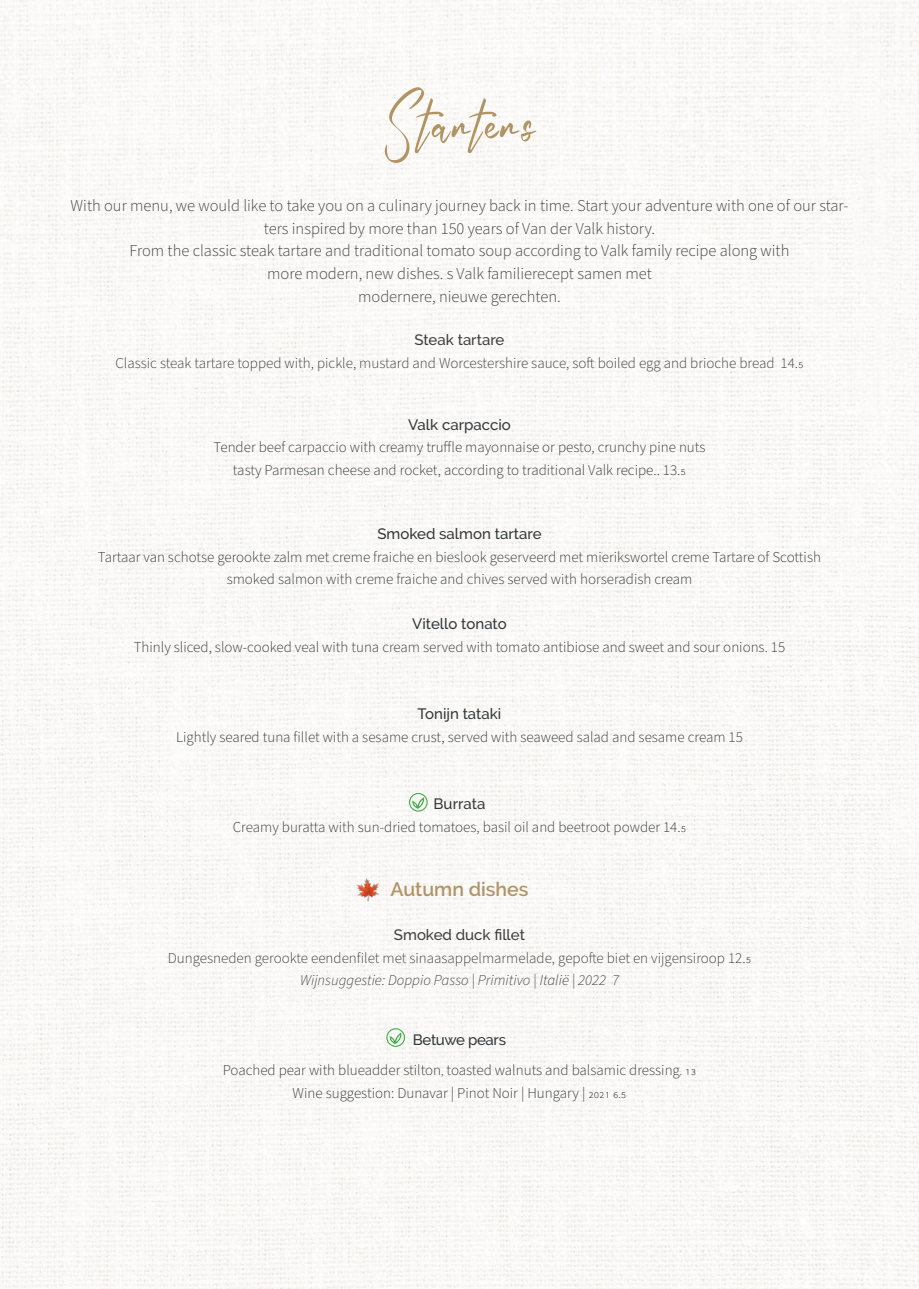
<style>
.page{position:relative;width:919px;height:1289px;background:#fff}
.page>*{position:absolute;margin:0;border:0;box-sizing:border-box;transform-origin:0 0}
.t1{font:72px "Autumn Field";letter-spacing:.05em;color:#b29464}
.t2{font:600 19.5px "Raleway";color:#b29464}
.t3{font:300 16.5px/22.5px "Source Sans Pro";color:#3d3d3c;text-align:center}
.t4{font:300 15px/22.5px "Source Sans Pro";color:#333739;text-align:center}
.t5{font:300 15px/22.5px "Source Sans Pro";color:#3d3d3c;text-align:center}
.t6{font:500 15px "Raleway";color:#333739}
.t7{font:500 15px "Raleway";color:#3d3d3c}
.t8{font:500 15px "Raleway";letter-spacing:-.025em;color:#333739}
.s1{font-style:italic}
.s2{font-style:italic;color:#333739}
</style>
<div class="page">
<img style="left:0;top:0;width:918px;height:1288px">
<svg style="left:409px;top:793px;width:18px;height:18px"></svg>
<img style="left:354px;top:877px;width:26px;height:25px">
<svg style="left:386px;top:1028px;width:19px;height:18px"></svg>
<h1 class="t1" style="left:386px;top:69px;width:147px">Starters</h1>
<p class="t3" style="left:71px;top:195px;width:779px">With our menu, we would like to take you on a culinary journey back in time. Start your adventure with one of our star&shy;ters inspired by more than 150 years of Van der Valk history.<br>From the classic steak tartare and traditional tomato soup according to Valk family recipe along with<br>more modern, new dishes. s Valk familierecept samen met<br>modernere, nieuwe gerechten.</p>
<p class="t7" style="left:414px;top:331px;width:91px">Steak tartare</p>
<p class="t5" style="left:115px;top:352px;width:689px">Classic steak tartare topped with, pickle, mustard and Worcestershire sauce, soft boiled egg and brioche bread 14.5</p>
<p class="t6" style="left:408px;top:415px;width:104px">Valk carpaccio</p>
<p class="t4" style="left:213px;top:436px;width:493px">Tender beef carpaccio with creamy truffle mayonnaise or pesto, crunchy pine nuts tasty Parmesan cheese and rocket, according to traditional Valk recipe.. 13.5</p>
<p class="t6" style="left:377px;top:525px;width:166px">Smoked salmon tartare</p>
<p class="t4" style="left:98px;top:546px;width:724px">Tartaar van schotse gerookte zalm met creme fraiche en bieslook geserveerd met mierikswortel creme Tartare of Scottish smoked salmon with creme fraiche and chives served with horseradish cream</p>
<p class="t6" style="left:412px;top:615px;width:96px">Vitello tonato</p>
<p class="t4" style="left:134px;top:636px;width:653px">Thinly sliced, slow-cooked veal with tuna cream served with tomato antibiose and sweet and sour onions. 15</p>
<p class="t6" style="left:417px;top:705px;width:85px">Tonijn tataki</p>
<p class="t4" style="left:176px;top:726px;width:568px">Lightly seared tuna fillet with a sesame crust, served with seaweed salad and sesame cream 15</p>
<p class="t6" style="left:433px;top:795px;width:53px">Burrata</p>
<p class="t4" style="left:233px;top:816px;width:455px">Creamy buratta with sun-dried tomatoes, basil oil and beetroot powder 14.5</p>
<h2 class="t2" style="left:390px;top:878px;width:140px">Autumn dishes</h2>
<p class="t7" style="left:394px;top:926px;width:132px">Smoked duck fillet</p>
<p class="t5" style="left:168px;top:946px;width:584px">Dungesneden gerookte eendenfilet met sinaasappelmarmelade, gepofte biet en vijgensiroop 12.5<br><span class="s1">Wijnsuggestie: Doppio Passo | Primitivo</span> <span class="s2">| Italië | 2022</span> <span class="s1">7</span></p>
<p class="t8" style="left:413px;top:1031px;width:95px">Betuwe pears</p>
<p class="t4" style="left:223px;top:1059px;width:475px">Poached pear with blueadder stilton, toasted walnuts and balsamic dressing. 13<br>Wine suggestion: Dunavar | Pinot Noir | Hungary | 2021 6.5</p>
</div>
